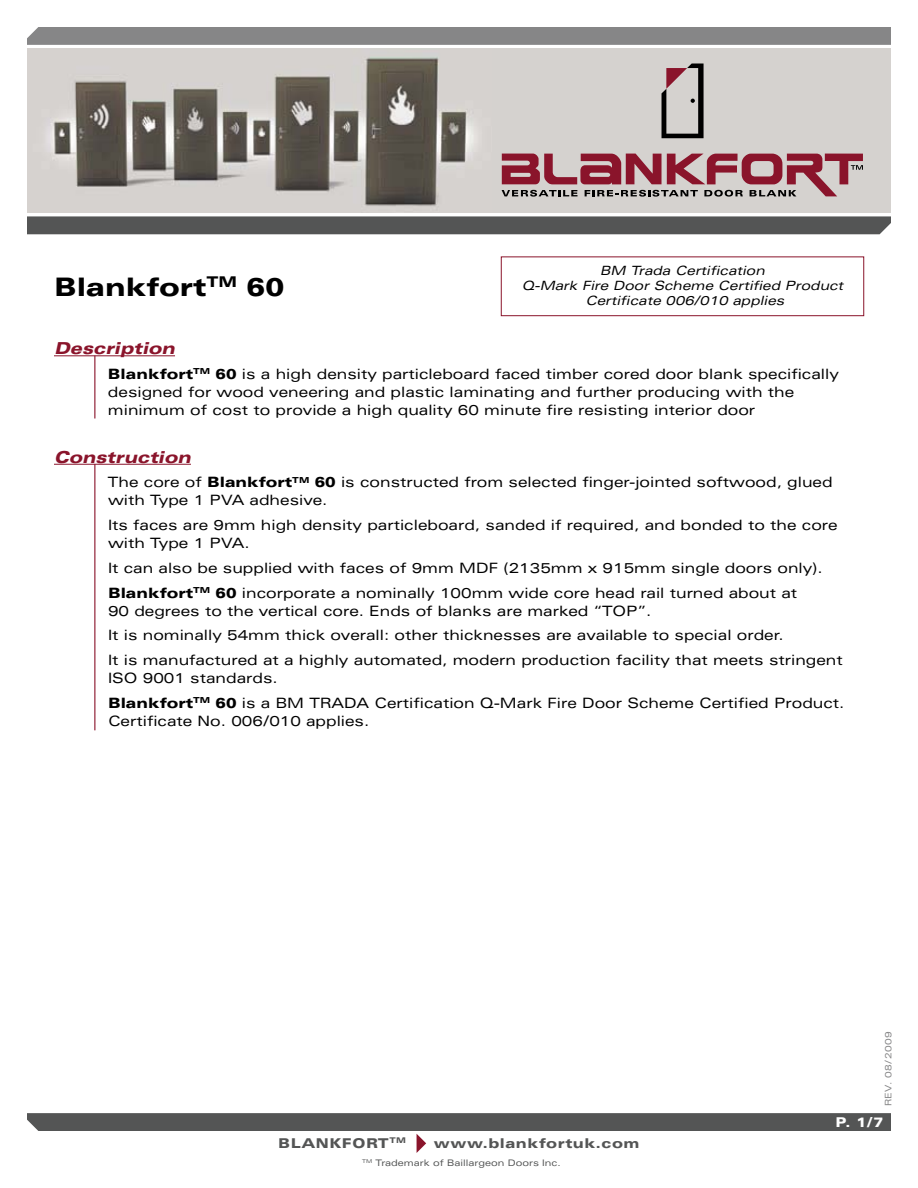
<style>
.page{position:relative;width:918px;height:1188px;background:#fff}
.page>*{position:absolute;margin:0;border:0;box-sizing:border-box;transform-origin:0 0}
.t1{font:900 expanded 25.5px "Univers";color:#000}
.t2{font:italic 900 expanded 16.5px "Univers";color:#8a142b}
.t3{font:expanded 14.25px/18px "Univers";color:#000}
.t4{font:900 expanded 13.5px "Univers";letter-spacing:.04em;color:#545555}
.t5{font:900 expanded 13.5px "Univers";color:#fff}
.t6{font:italic expanded 12.75px/15px "Univers";color:#000;text-align:center}
.t7{font:expanded 9px "Univers";color:#545555}
.t8{font:expanded 9px "Univers";letter-spacing:.04em;color:#868687}
.s1{font-weight:900}
</style>
<div class="page">
<div style="left:491px;top:48px;width:400px;height:165px;background:#d5d2cf"></div>
<div style="left:27px;top:216px;width:864px;height:18px;background:#545555"></div>
<div style="left:27px;top:27px;width:864px;height:18px;background:#868687"></div>
<div style="left:501px;top:256px;width:363px;height:60px;border:1px solid #8a142b"></div>
<img style="left:27px;top:48px;width:464px;height:165px">
<svg style="left:662px;top:64px;width:42px;height:74px;background:#998f8e"></svg>
<svg style="left:502px;top:154px;width:361px;height:43px;background:#a9767e"></svg>
<svg style="left:27px;top:1113px;width:864px;height:40px"></svg>
<hr style="left:54px;top:464px;width:137px;height:1px;background:#8a142b">
<hr style="left:54px;top:355px;width:121px;height:1px;background:#8a142b">
<hr style="left:94px;top:356px;width:1px;height:63px;background:#8a142b">
<hr style="left:94px;top:464px;width:1px;height:266px;background:#8a142b">
<h1 class="t1" style="left:54px;top:272px;width:232px">Blankfort<sup>TM</sup> 60</h1>
<p class="t6" style="left:522px;top:263px;width:323px">BM Trada Certification<br>Q-Mark Fire Door Scheme Certified Product<br>Certificate 006/010 applies</p>
<p class="t2" style="left:54px;top:339px;width:123px">Description</p>
<p class="t3" style="left:108px;top:365px;width:732px"><span class="s1">Blankfort</span><sup>TM</sup> <span class="s1">60</span> is a high density particleboard faced timber cored door blank specifically designed for wood veneering and plastic laminating and further producing with the minimum of cost to provide a high quality 60 minute fire resisting interior door</p>
<p class="t2" style="left:54px;top:447px;width:138px">Construction</p>
<p class="t3" style="left:108px;top:473px;width:726px">The core of <span class="s1">Blankfort</span><sup>TM</sup> <span class="s1">60</span> is constructed from selected finger-jointed softwood, glued with Type 1 PVA adhesive.</p>
<p class="t3" style="left:108px;top:516px;width:731px">Its faces are 9mm high density particleboard, sanded if required, and bonded to the core with Type 1 PVA.</p>
<p class="t3" style="left:108px;top:555px;width:716px;line-height:24.8px">It can also be supplied with faces of 9mm MDF (2135mm x 915mm single doors only).<br><span class="s1">Blankfort</span><sup>TM</sup> <span class="s1">60</span> incorporate a nominally 100mm wide core head rail turned about at</p>
<p class="t3" style="left:108px;top:598px;width:736px;line-height:24.8px">90 degrees to the vertical core. Ends of blanks are marked “TOP”.<br>It is nominally 54mm thick overall: other thicknesses are available to special order.<br>It is manufactured at a highly automated, modern production facility that meets stringent</p>
<p class="t3" style="left:108px;top:665px;width:738px;line-height:24.8px">ISO 9001 standards.<br><span class="s1">Blankfort</span><sup>TM</sup> <span class="s1">60</span> is a BM TRADA Certification Q-Mark Fire Door Scheme Certified Product.</p>
<p class="t3" style="left:108px;top:712px;width:263px">Certificate No. 006/010 applies.</p>
<p class="t8" style="left:883px;top:1106px;width:76px;rotate:-90deg">REV. 08/2009</p>
<p class="t4" style="left:278px;top:1135px;width:129px">BLANKFORT<sup>TM</sup></p>
<p class="t4" style="left:434px;top:1135px;width:207px">www.blankfortuk.com</p>
<p class="t7" style="left:362px;top:1158px;width:200px"><sup>TM</sup> Trademark of Baillargeon Doors Inc.</p>
<p class="t5" style="left:836px;top:1114px;width:49px">P. 1/7</p>
</div>
